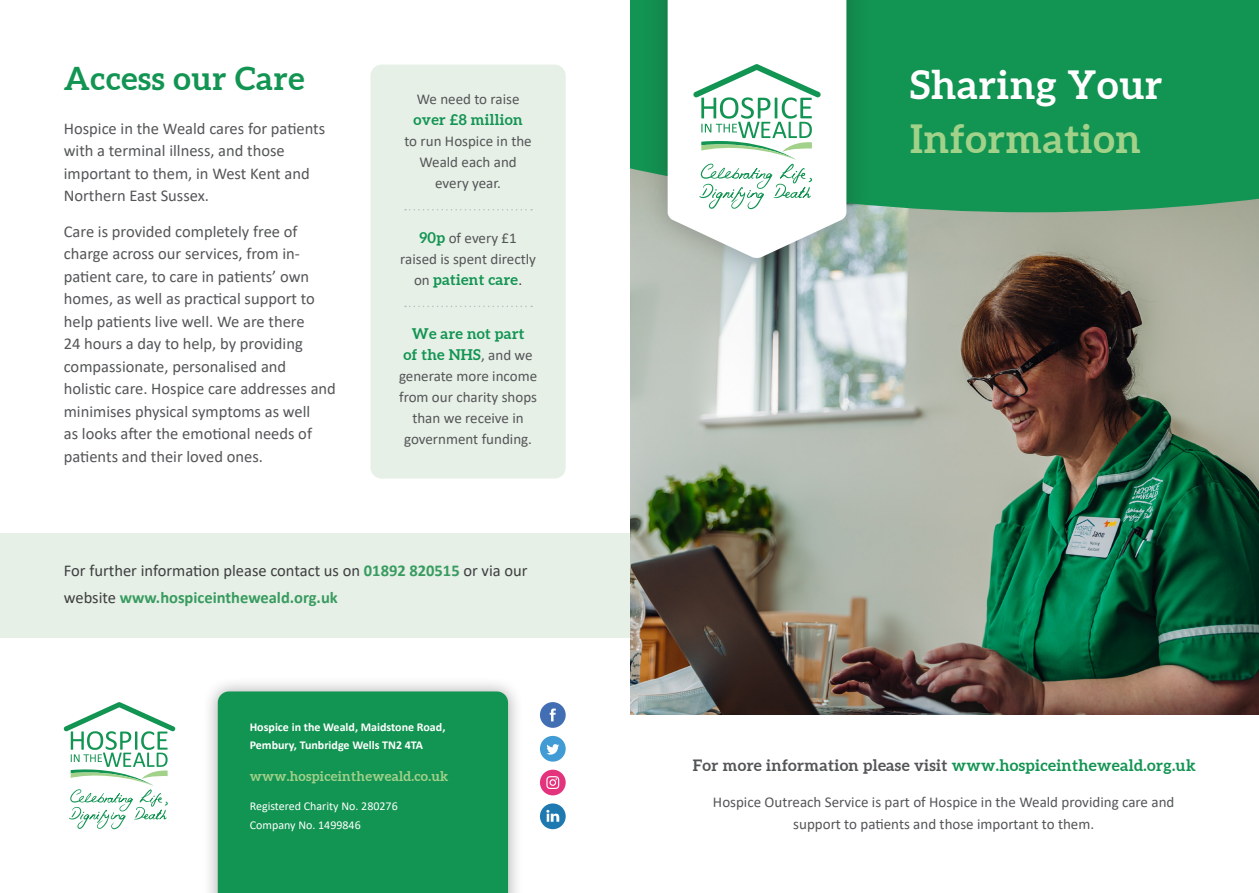
<style>
.page{position:relative;width:1259px;height:893px;background:#fff}
.page>*{position:absolute;margin:0;border:0;box-sizing:border-box;transform-origin:0 0}
.t1{font:700 39.75px/53.6px "Aleo";letter-spacing:.02em;color:#fff}
.t2{font:700 32.25px "Aleo";letter-spacing:.02em;color:#129452}
.t3{font:16.5px/22.5px "Calibri";color:#545557}
.t4{font:16.5px/27px "Calibri";color:#3e3e3f}
.t5{font:700 16.05px "Aleo";letter-spacing:.02em;color:#545557}
.t6{font:15px/21px "Calibri";color:#545557;text-align:center}
.t7{font:700 13.5px "Aleo";letter-spacing:.02em;color:#a2d18a}
.t8{font:700 12px/18px "Calibri";color:#fff}
.t9{font:12px "Calibri";color:#fff}
.s1{font-family:"Aleo";font-weight:700;color:#129452}
.s2{color:#3e3e3f}
.s3{font-weight:700;color:#389b5f}
.s4{color:#a2d18a}
.s5{color:#129452}
</style>
<div class="page">
<img style="left:629px;top:212px;width:630px;height:503px">
<div style="left:630px;top:0;width:629px;height:212px;background:#129452"></div>
<div style="left:641px;top:0;width:232px;height:284px;background:#231f20;opacity:.3"></div>
<svg style="left:667px;top:0;width:179px;height:258px"></svg>
<svg style="left:693px;top:64px;width:128px;height:145px"></svg>
<svg style="left:63px;top:702px;width:113px;height:127px"></svg>
<div style="left:540px;top:736px;width:26px;height:26px;background:#419bd5;border-radius:50%"></div>
<svg style="left:546px;top:744px;width:13px;height:11px"></svg>
<div style="left:540px;top:702px;width:26px;height:26px;background:#426eb4;border-radius:50%"></div>
<svg style="left:550px;top:708px;width:6px;height:13px"></svg>
<div style="left:540px;top:803px;width:26px;height:26px;background:#1e79b0;border-radius:50%"></div>
<svg style="left:546px;top:810px;width:13px;height:12px"></svg>
<div style="left:540px;top:770px;width:26px;height:25px;background:#e4337d;border-radius:50%"></div>
<svg style="left:546px;top:776px;width:13px;height:13px"></svg>
<div style="left:0;top:534px;width:629px;height:104px;background:#e6f0e7"></div>
<div style="left:202px;top:676px;width:321px;height:217px;background:#231f20;opacity:.38"></div>
<div style="left:218px;top:691px;width:290px;height:202px;background:#129452"></div>
<div style="left:370px;top:65px;width:196px;height:414px;background:#e6f0e7;border-radius:11px"></div>
<svg style="left:405px;top:209px;width:127px;height:1px"></svg>
<svg style="left:405px;top:306px;width:127px;height:1px"></svg>
<p class="t2" style="left:64px;top:58px;width:242px">Access our Care</p>
<p class="t3" style="left:64px;top:117px;width:263px">Hospice in the Weald cares for patients with a terminal illness, and those important to them, in West Kent and<br>Northern East Sussex.</p>
<p class="t3" style="left:64px;top:220px;width:274px">Care is provided completely free of charge across our services, from in&shy;patient care, to care in patients’ own homes, as well as practical support to help patients live well. We are there<br>24 hours a day to help, by providing compassionate, personalised and holistic care. Hospice care addresses and minimises physical symptoms as well<br>as looks after the emotional needs of patients and their loved ones.</p>
<p class="t6" style="left:404px;top:88px;width:129px">We need to raise <span class="s1">over £8 million<br></span>to run Hospice in the<br>Weald each and every year.</p>
<p class="t6" style="left:400px;top:227px;width:137px"><span class="s1">90p</span> of every £1 raised is spent directly on <span class="s1">patient care</span><span class="s2">.</span></p>
<p class="t6" style="left:399px;top:323px;width:140px"><span class="s1">We are not part<br>of the NHS</span>, and we generate more income from our charity shops than we receive in government funding.</p>
<p class="t4" style="left:64px;top:557px;width:465px">For further information please contact us on <span class="s3">01892 820515</span> or via our website <span class="s3">www.hospiceintheweald.org.uk</span></p>
<p class="t8" style="left:250px;top:718px;width:197px">Hospice in the Weald, Maidstone Road,<br>Pembury, Tunbridge Wells TN2 4TA</p>
<p class="t7" style="left:250px;top:768px;width:200px">www.hospiceintheweald.co.uk</p>
<p class="t9" style="left:250px;top:797px;width:149px">Registered Charity No. 280276</p>
<p class="t9" style="left:250px;top:817px;width:112px">Company No. 1499846</p>
<p class="t1" style="left:910px;top:60px;width:254px">Sharing Your<br><span class="s4">Information</span></p>
<p class="t5" style="left:693px;top:755px;width:504px">For more information please visit <span class="s5">www.hospiceintheweald.org.uk</span></p>
<p class="t6" style="left:713px;top:790px;width:463px;line-height:22.5px">Hospice Outreach Service is part of Hospice in the Weald providing care and support to patients and those important to them.</p>
</div>
